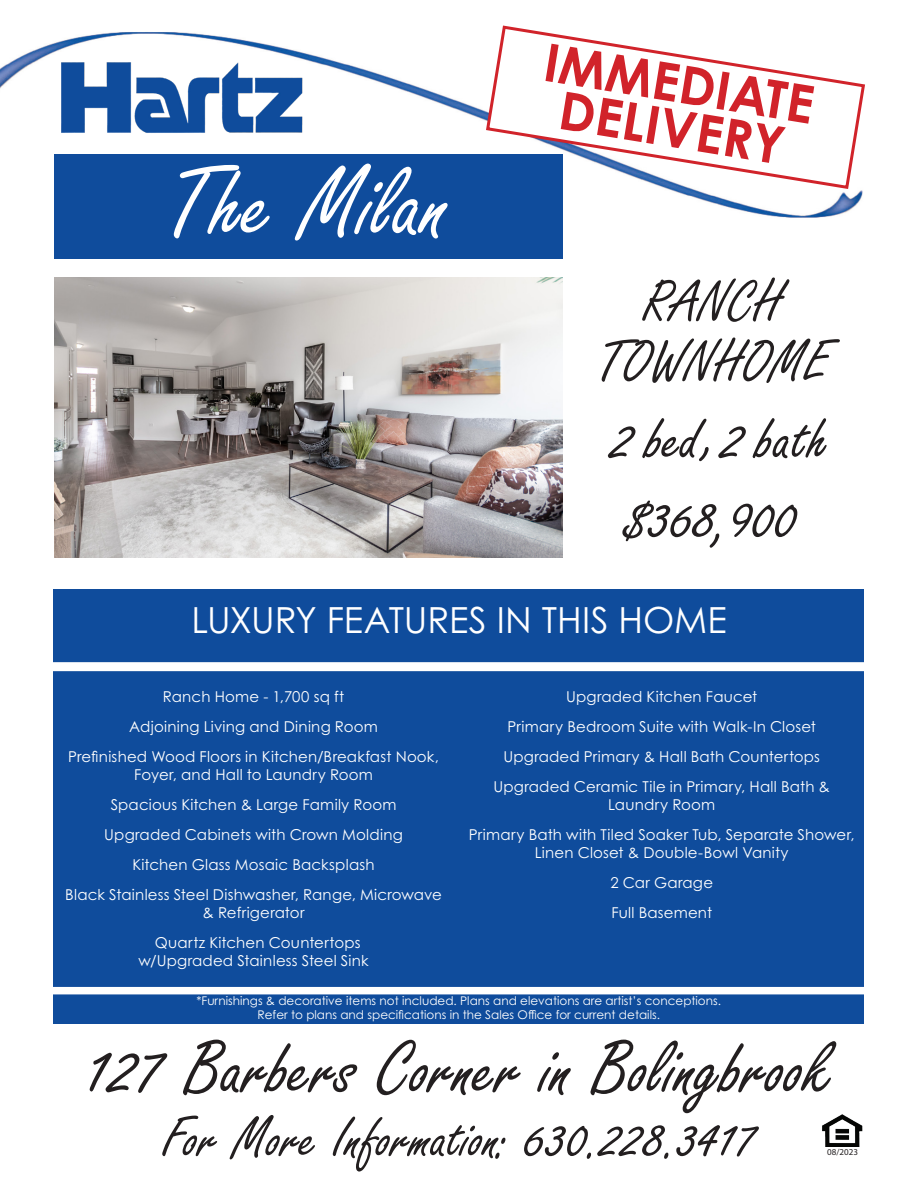
<style>
.page{position:relative;width:918px;height:1188px;background:#fff}
.page>*{position:absolute;margin:0;border:0;box-sizing:border-box;transform-origin:0 0}
.t1{font:106.5px "Freestyle Script";letter-spacing:-.01em;color:#fff}
.t2{font:81px "Freestyle Script";letter-spacing:-.005em;color:#231f20}
.t3{font:66px "Freestyle Script";color:#231f20}
.t4{font:61.5px "Freestyle Script";letter-spacing:-.005em;color:#231f20}
.t5{font:700 52.5px "Century Gothic Pro";color:#d1232a}
.t6{font:36px "Century Gothic Pro";color:#fff}
.t7{font:15px/18px "Century Gothic Pro";letter-spacing:.015em;color:#fff;text-align:center}
.t8{font:12px "Century Gothic Pro";color:#fff}
.t9{font:9px "Myriad Pro";color:#231f20}
</style>
<div class="page">
<img style="left:0;top:32px;width:863px;height:186px">
<div style="left:54px;top:589px;width:810px;height:435px;background:#0f4c9c"></div>
<div style="left:54px;top:154px;width:509px;height:105px;background:#0f4c9c"></div>
<img style="left:54px;top:54px;width:261px;height:100px">
<img style="left:54px;top:277px;width:509px;height:280px">
<svg style="left:484px;top:25px;width:381px;height:166px"></svg>
<div style="left:53px;top:662px;width:812px;height:9px;background:#fff"></div>
<div style="left:42px;top:987px;width:852px;height:7px;background:#fff"></div>
<img style="left:822px;top:1114px;width:41px;height:33px">
<p class="t1" style="left:166px;top:146px;width:286px">The Milan</p>
<p class="t5" style="left:550px;top:30px;width:274px;rotate:9deg">IMMEDIATE</p>
<p class="t5" style="left:565px;top:78px;width:229px;rotate:9deg">DELIVERY</p>
<p class="t4" style="left:643px;top:268px;width:141px">RANCH</p>
<p class="t4" style="left:597px;top:328px;width:232px">TOWNHOME</p>
<p class="t3" style="left:613px;top:403px;width:217px">2 bed,2 bath</p>
<p class="t3" style="left:626px;top:482px;width:173px">$368,900</p>
<p class="t6" style="left:191px;top:598px;width:537px">LUXURY FEATURES IN THIS HOME</p>
<p class="t7" style="left:163px;top:687px;width:183px">Ranch Home - 1,700 sq ft</p>
<p class="t7" style="left:129px;top:717px;width:250px">Adjoining Living and Dining Room</p>
<p class="t7" style="left:68px;top:747px;width:372px">Prefinished Wood Floors in Kitchen/Breakfast Nook,<br>Foyer, and Hall to Laundry Room</p>
<p class="t7" style="left:111px;top:795px;width:287px">Spacious Kitchen &amp; Large Family Room</p>
<p class="t7" style="left:65px;top:819px;width:378px;line-height:30px">Upgraded Cabinets with Crown Molding<br>Kitchen Glass Mosaic Backsplash<br>Black Stainless Steel Dishwasher, Range, Microwave</p>
<p class="t7" style="left:203px;top:903px;width:103px">&amp; Refrigerator</p>
<p class="t7" style="left:138px;top:933px;width:232px">Quartz Kitchen Countertops w/Upgraded Stainless Steel Sink</p>
<p class="t7" style="left:566px;top:687px;width:193px">Upgraded Kitchen Faucet</p>
<p class="t7" style="left:507px;top:717px;width:310px">Primary Bedroom Suite with Walk-In Closet</p>
<p class="t7" style="left:503px;top:747px;width:318px">Upgraded Primary &amp; Hall Bath Countertops</p>
<p class="t7" style="left:493px;top:777px;width:338px">Upgraded Ceramic Tile in Primary, Hall Bath &amp;<br>Laundry Room</p>
<p class="t7" style="left:469px;top:825px;width:387px">Primary Bath with Tiled Soaker Tub, Separate Shower,<br>Linen Closet &amp; Double-Bowl Vanity</p>
<p class="t7" style="left:610px;top:873px;width:104px">2 Car Garage</p>
<p class="t7" style="left:611px;top:903px;width:102px">Full Basement</p>
<p class="t8" style="left:196px;top:993px;width:526px">*Furnishings &amp; decorative items not included. Plans and elevations are artist’s conceptions.</p>
<p class="t8" style="left:258px;top:1008px;width:404px">Refer to plans and specifications in the Sales Office for current details.</p>
<p class="t2" style="left:86px;top:1025px;width:748px">127 Barbers Corner in Bolingbrook</p>
<p class="t4" style="left:163px;top:1105px;width:596px">For More Information: 630.228.3417</p>
<p class="t9" style="left:827px;top:1147px;width:32px">08/2023</p>
</div>
